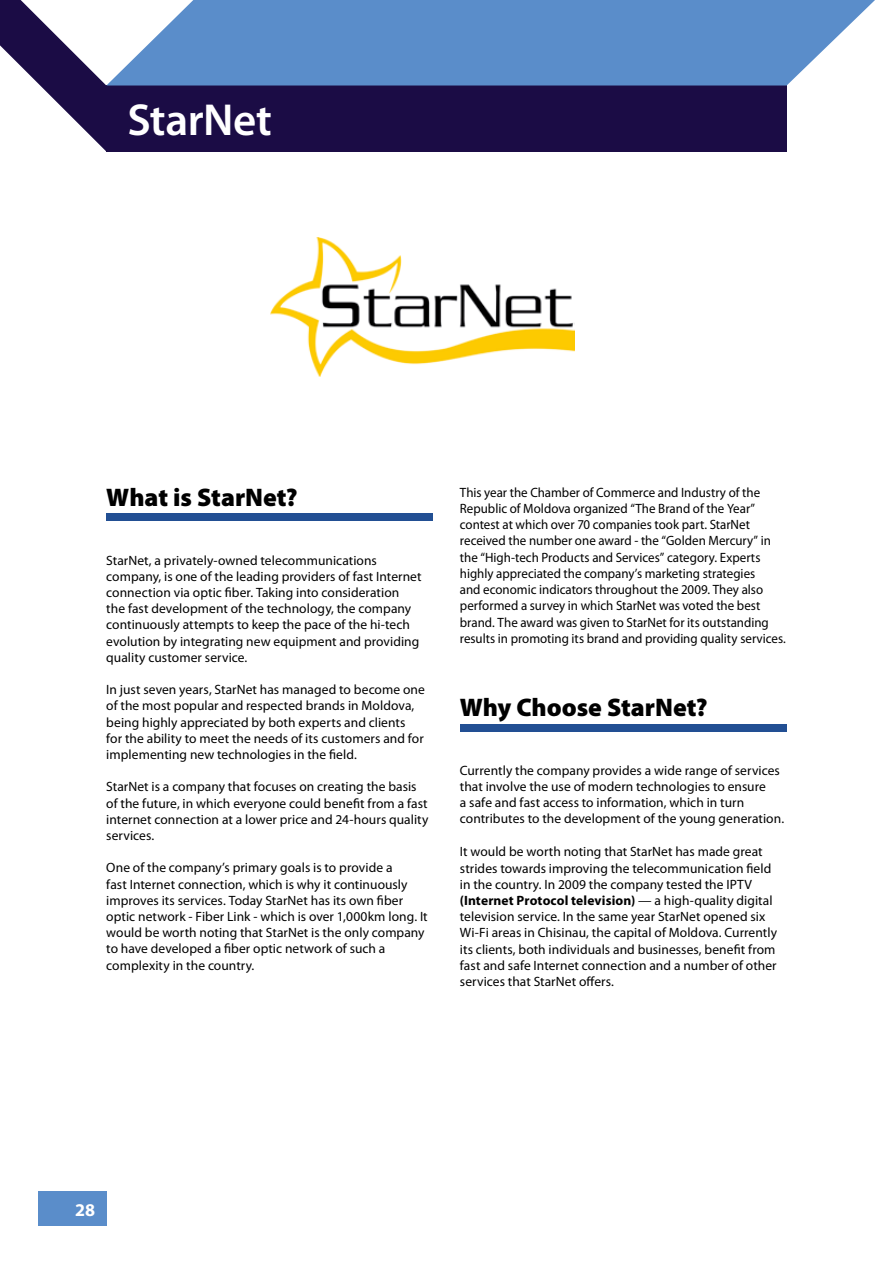
<style>
.page{position:relative;width:893px;height:1263px;background:#fff}
.page>*{position:absolute;margin:0;border:0;box-sizing:border-box;transform-origin:0 0}
.t1{font:600 45px "Myriad Pro";letter-spacing:-.01em;color:#fff}
.t2{font:900 25.5px "Myriad Pro";color:#000}
.t3{font:700 18px "Myriad Pro";color:#fff}
.t4{font:13.5px/16.2px "Myriad Pro";letter-spacing:.005em;color:#000}
.t5{font:13.5px/16.2px "Myriad Pro";letter-spacing:.005em;color:#000;scale:.96 1}
.s1{font-weight:700}
</style>
<div class="page">
<div style="left:106px;top:86px;width:681px;height:66px;background:#1b0c45"></div>
<svg style="left:106px;top:0;width:769px;height:86px;background:#6e9acf"></svg>
<svg style="left:0;top:0;width:106px;height:151px"></svg>
<div style="left:38px;top:1192px;width:68px;height:34px;background:#5a8dca"></div>
<div style="left:106px;top:513px;width:327px;height:8px;background:#224f93"></div>
<div style="left:460px;top:724px;width:327px;height:8px;background:#224f93"></div>
<img style="left:270px;top:237px;width:304px;height:140px">
<h1 class="t1" style="left:128px;top:91px;width:146px">StarNet</h1>
<h2 class="t2" style="left:106px;top:480px;width:193px">What is StarNet?</h2>
<p class="t4" style="left:106px;top:552px;width:317px">StarNet, a privately-owned telecommunications company, is one of the leading providers of fast Internet connection via optic fiber. Taking into consideration<br>the fast development of the technology, the company continuously attempts to keep the pace of the hi-tech evolution by integrating new equipment and providing quality customer service.</p>
<p class="t4" style="left:106px;top:681px;width:320px">In just seven years, StarNet has managed to become one of the most popular and respected brands in Moldova, being highly appreciated by both experts and clients<br>for the ability to meet the needs of its customers and for implementing new technologies in the field.</p>
<p class="t4" style="left:106px;top:779px;width:324px">StarNet is a company that focuses on creating the basis of the future, in which everyone could benefit from a fast internet connection at a lower price and 24-hours quality services.</p>
<p class="t4" style="left:106px;top:860px;width:323px">One of the company’s primary goals is to provide a<br>fast Internet connection, which is why it continuously improves its services. Today StarNet has its own fiber optic network - Fiber Link - which is over 1,000km long. It would be worth noting that StarNet is the only company to have developed a fiber optic network of such a complexity in the country.</p>
<p class="t5" style="left:460px;top:484px;width:341px">This year the Chamber of Commerce and Industry of the Republic of Moldova organized “The Brand of the Year” contest at which over 70 companies took part. StarNet received the number one award - the “Golden Mercury” in the “High-tech Products and Services” category. Experts highly appreciated the company’s marketing strategies<br>and economic indicators throughout the 2009. They also performed a survey in which StarNet was voted the best brand. The award was given to StarNet for its outstanding results in promoting its brand and providing quality services.</p>
<h2 class="t2" style="left:460px;top:690px;width:249px">Why Choose StarNet?</h2>
<p class="t4" style="left:460px;top:762px;width:326px">Currently the company provides a wide range of services that involve the use of modern technologies to ensure<br>a safe and fast access to information, which in turn contributes to the development of the young generation.</p>
<p class="t4" style="left:460px;top:843px;width:319px">It would be worth noting that StarNet has made great strides towards improving the telecommunication field in the country. In 2009 the company tested the IPTV <span class="s1">(Internet Protocol television)</span> — a high-quality digital television service. In the same year StarNet opened six Wi-Fi areas in Chisinau, the capital of Moldova. Currently its clients, both individuals and businesses, benefit from fast and safe Internet connection and a number of other services that StarNet offers.</p>
<h3 class="t3" style="left:75px;top:1198px;width:21px">28</h3>
</div>
